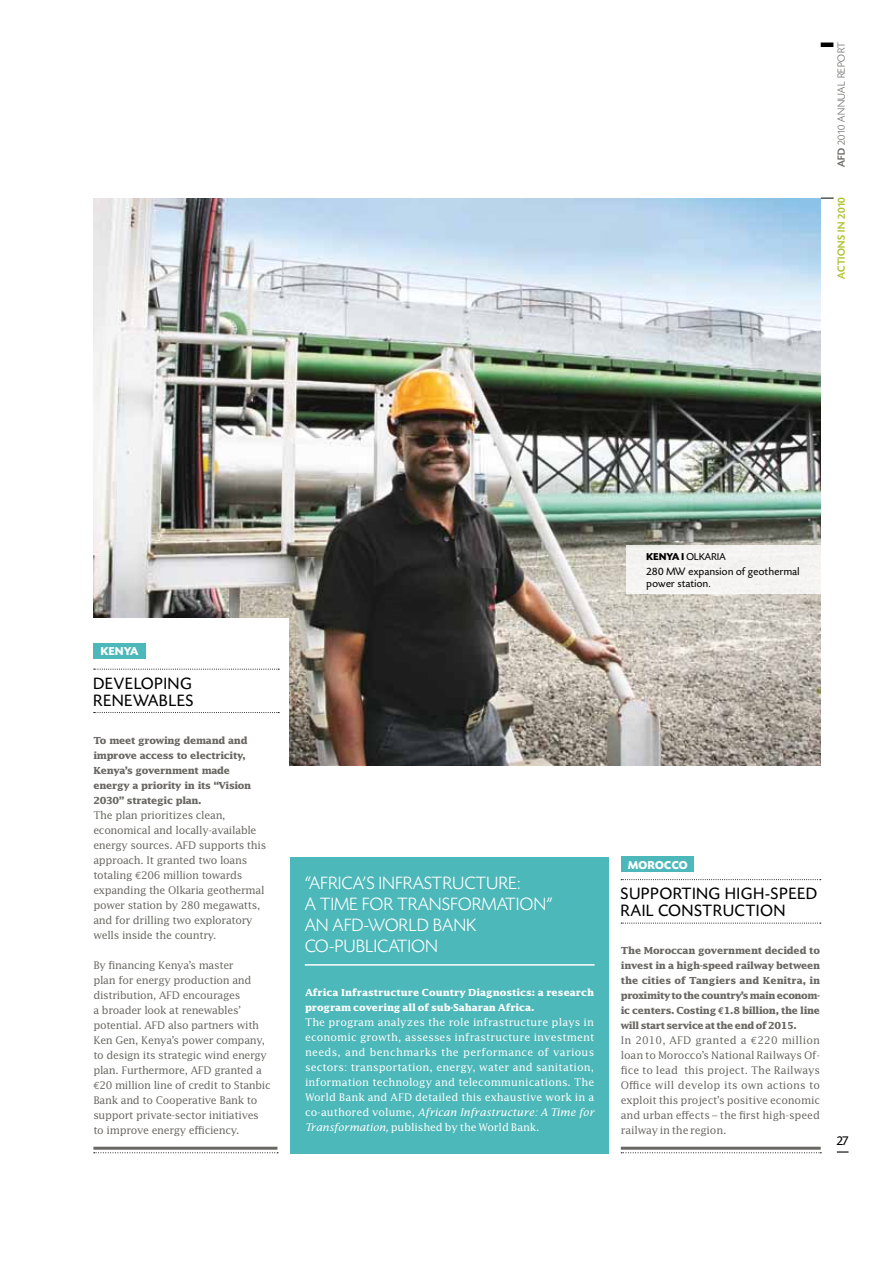
<style>
.page{position:relative;width:893px;height:1263px;background:#fff}
.page>*{position:absolute;margin:0;border:0;box-sizing:border-box;transform-origin:0 0}
.t1{font:300 18.75px/21px "Today SH";letter-spacing:.03em;color:#fff}
.t2{font:17.25px/17.2px "Today SH";letter-spacing:.06em;color:#000}
.t3{font:13.5px "Today SH";color:#000}
.t4{font:700 12px "Today SH";letter-spacing:.03em;color:#fff}
.t5{font:11.25px/12px "Today SH";letter-spacing:.04em;color:#000}
.t6{font:300 10.8px "Today SH";letter-spacing:.05em;color:#6a6864}
.t7{font:500 10.8px "Today SH";letter-spacing:.05em;color:#aec12e}
.t8{font:10.5px/15px "Lucida";letter-spacing:-.03em;color:#6a6864}
.t9{font:10.5px/15px "Lucida";letter-spacing:.005em;color:#fff;text-align:justify}
.t10{font:10.5px "Today SH";color:#000}
.t11{font:700 9.75px/15px "Lucida";letter-spacing:-.03em;color:#6a6864;text-align:justify}
.t12{font:700 9.75px/15px "Lucida";color:#fff}
.s1{font-weight:500}
.s2{font-family:"Euro Mono"}
.s3{font-weight:700}
.s4{font-style:italic}
</style>
<div class="page">
<hr style="left:821px;top:43px;width:12px;height:4px;background:#000">
<svg style="left:821px;top:198px;width:13px;height:1px"></svg>
<img style="left:93px;top:198px;width:728px;height:567px">
<div style="left:621px;top:857px;width:73px;height:15px;background:#4db8b9"></div>
<svg style="left:621px;top:879px;width:200px;height:1px"></svg>
<svg style="left:621px;top:923px;width:200px;height:1px"></svg>
<svg style="left:621px;top:1152px;width:200px;height:1px"></svg>
<hr style="left:621px;top:1147px;width:200px;height:3px;background:#6a6864">
<div style="left:65px;top:618px;width:224px;height:306px;background:#fff"></div>
<div style="left:93px;top:643px;width:53px;height:16px;background:#4db8b9"></div>
<svg style="left:94px;top:669px;width:185px;height:1px"></svg>
<svg style="left:94px;top:712px;width:185px;height:1px"></svg>
<svg style="left:94px;top:1152px;width:184px;height:1px"></svg>
<hr style="left:93px;top:1147px;width:184px;height:3px;background:#6a6864">
<div style="left:626px;top:545px;width:231px;height:48px;background:linear-gradient(to right,#f2f1ee,#faf9f8)"></div>
<div style="left:290px;top:857px;width:319px;height:296px;background:#4db8b9"></div>
<hr style="left:305px;top:964px;width:290px;height:2px;background:#fff">
<p class="t6" style="left:836px;top:167px;width:126px;rotate:-90deg"><span class="s1">AFD</span> 2010 ANNUAL REPORT</p>
<p class="t7" style="left:836px;top:279px;width:83px;rotate:-90deg">ACTIONS IN 2010</p>
<p class="t4" style="left:101px;top:645px;width:40px">KENYA</p>
<h2 class="t2" style="left:93px;top:675px;width:102px">DEVELOPING<br>RENEWABLES</h2>
<p class="t11" style="left:93px;top:733px;width:159px;text-align:left">To meet growing demand and improve access to electricity,<br>Kenya’s government made energy a priority in its “Vision<br>2030” strategic plan.</p>
<p class="t8" style="left:93px;top:807px;width:174px">The plan prioritizes clean, economical and locally-available energy sources. AFD supports this approach. It granted two loans totaling <span class="s2">€</span>206 million towards expanding the Olkaria geothermal power station by 280 megawatts, and for drilling two exploratory wells inside the country.</p>
<p class="t8" style="left:93px;top:957px;width:179px">By financing Kenya’s master<br>plan for energy production and distribution, AFD encourages<br>a broader look at renewables’ potential. AFD also partners with<br>Ken Gen, Kenya’s power company, to design its strategic wind energy plan. Furthermore, AFD granted a <span class="s2">€</span>20 million line of credit to Stanbic<br>Bank and to Cooperative Bank to support private-sector initiatives to improve energy efficiency.</p>
<p class="t10" style="left:647px;top:551px;width:65px"><span class="s3">KENYA I</span> olkaria</p>
<p class="t5" style="left:647px;top:565px;width:154px">280 MW expansion of geothermal power station.</p>
<h1 class="t1" style="left:305px;top:874px;width:249px">“AFRICA'S INFRASTRUCTURE:<br>A TIME FOR TRANSFORMATION”<br>AN AFD-WORLD BANK<br>CO-PUBLICATION</h1>
<p class="t12" style="left:305px;top:985px;width:291px">Africa Infrastructure Country Diagnostics: a research program covering all of sub-Saharan Africa.</p>
<p class="t9" style="left:305px;top:1015px;width:291px">The program analyzes the role infrastructure plays in economic growth, assesses infrastructure investment needs, and benchmarks the performance of various sectors: transportation, energy, water and sanitation, information technology and telecommunications. The World Bank and AFD detailed this exhaustive work in a co-authored volume, <span class="s4">African Infrastructure: A Time for Transformation,</span> published by the World Bank.</p>
<p class="t4" style="left:628px;top:859px;width:61px">MOROCCO</p>
<h2 class="t2" style="left:621px;top:885px;width:198px">SUPPORTING HIGH-SPEED<br>RAIL CONSTRUCTION</h2>
<p class="t11" style="left:621px;top:943px;width:201px">The Moroccan government decided to invest in a high-speed railway between the cities of Tangiers and Kenitra, in proximity to the country’s main econom&shy;ic centers. Costing <span class="s2">€</span>1.8 billion, the line will start service at the end of 2015.</p>
<p class="t8" style="left:621px;top:1032px;width:201px;text-align:justify">In 2010, AFD granted a <span class="s2">€</span>220 million loan to Morocco’s National Railways Of&shy;fice to lead this project. The Railways Office will develop its own actions to exploit this project’s positive economic and urban effects – the first high-speed railway in the region.</p>
<p class="t3" style="left:837px;top:1134px;width:13px">27</p>
</div>
